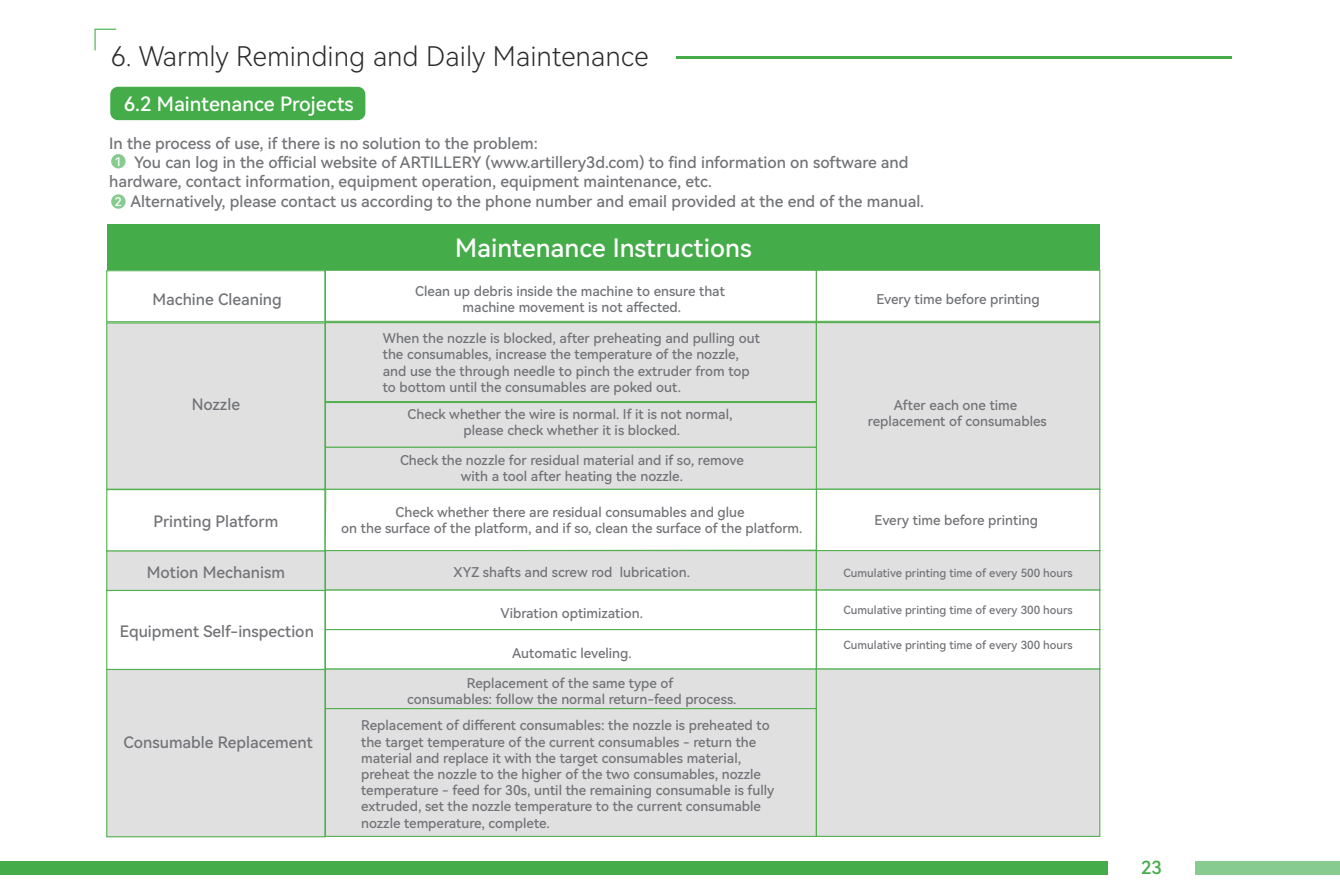
<style>
.page{position:relative;width:1340px;height:893px;background:#fff}
.page>*{position:absolute;margin:0;border:0;box-sizing:border-box;transform-origin:0 0}
.t1{font:27px "Harmony OS Sans SC Light";color:#2a2b2b}
.t2{font:25.43px "Harmony OS Sans SC Medium";color:#fff}
.t3{font:19.8px "Harmony OS Sans SC Medium";color:#fff}
.t4{font:18px "Harmony OS Sans SC Medium";color:#727377}
.t5{font:18px "Harmony OS Sans SC Medium";color:#44ac48}
.t6{font:15.75px "Harmony OS Sans SC Medium";color:#727377}
.t7{font:13.5px/16.2px "Harmony OS Sans SC Medium";color:#727377;text-align:center}
.t8{font:11.92px "Harmony OS Sans SC Medium";color:#fff}
.t9{font:11.25px "Harmony OS Sans SC Medium";color:#727377}
</style>
<div class="page">
<div style="left:0;top:861px;width:1107px;height:13px;background:#44ac48"></div>
<div style="left:1215px;top:861px;width:124px;height:13px;background:#88cb91"></div>
<div style="left:1195px;top:861px;width:124px;height:13px;background:#88cb91"></div>
<div style="left:110px;top:87px;width:255px;height:33px;background:#44ac48;border-radius:8px"></div>
<div style="left:107px;top:224px;width:992px;height:46px;background:#44ac48"></div>
<div style="left:106px;top:270px;width:219px;height:52px;background:#fff;border:1px solid #53b050"></div>
<div style="left:325px;top:270px;width:492px;height:52px;background:#fff;border:1px solid #53b050"></div>
<div style="left:106px;top:322px;width:219px;height:168px;background:#e0e0e1;border:1px solid #53b050"></div>
<div style="left:325px;top:322px;width:492px;height:80px;background:#e0e0e1;border:1px solid #53b050"></div>
<div style="left:106px;top:489px;width:219px;height:63px;background:#fff;border:1px solid #53b050"></div>
<div style="left:106px;top:550px;width:219px;height:41px;background:#e0e0e1;border:1px solid #53b050"></div>
<div style="left:325px;top:550px;width:492px;height:41px;background:#e0e0e1;border:1px solid #53b050"></div>
<div style="left:325px;top:589px;width:492px;height:41px;background:#fff;border:1px solid #53b050"></div>
<div style="left:106px;top:590px;width:219px;height:80px;background:#fff;border:1px solid #53b050"></div>
<div style="left:325px;top:629px;width:492px;height:41px;background:#fff;border:1px solid #53b050"></div>
<div style="left:325px;top:668px;width:492px;height:41px;background:#e0e0e1;border:1px solid #53b050"></div>
<div style="left:106px;top:669px;width:219px;height:168px;background:#e0e0e1;border:1px solid #53b050"></div>
<div style="left:325px;top:708px;width:492px;height:129px;background:#e0e0e1;border:1px solid #53b050"></div>
<div style="left:815px;top:270px;width:285px;height:52px;background:#fff;border:1px solid #53b050"></div>
<div style="left:815px;top:322px;width:285px;height:168px;background:#e0e0e1;border:1px solid #53b050"></div>
<div style="left:815px;top:489px;width:285px;height:62px;background:#fff;border:1px solid #53b050"></div>
<div style="left:815px;top:550px;width:285px;height:41px;background:#e0e0e1;border:1px solid #53b050"></div>
<div style="left:815px;top:589px;width:285px;height:41px;background:#fff;border:1px solid #53b050"></div>
<div style="left:815px;top:629px;width:285px;height:41px;background:#fff;border:1px solid #53b050"></div>
<div style="left:815px;top:668px;width:285px;height:169px;background:#e0e0e1;border:1px solid #53b050"></div>
<div style="left:325px;top:447px;width:492px;height:43px;background:#e0e0e1;border:1px solid #53b050"></div>
<div style="left:325px;top:402px;width:492px;height:46px;background:#e0e0e1;border:1px solid #53b050"></div>
<div style="left:111px;top:154px;width:15px;height:14px;background:#88cb91;border-radius:50%"></div>
<div style="left:111px;top:194px;width:15px;height:15px;background:#88cb91;border-radius:50%"></div>
<hr style="left:675px;top:56px;width:556px;height:2px;background:#44ac48">
<svg style="left:94px;top:29px;width:22px;height:21px"></svg>
<h1 class="t1" style="left:111px;top:38px;width:539px">6. Warmly Reminding and Daily Maintenance</h1>
<h3 class="t3" style="left:124px;top:90px;width:231px">6.2 Maintenance Projects</h3>
<p class="t6" style="left:109px;top:132px;width:430px">In the process of use, if there is no solution to the problem:</p>
<p class="t6" style="left:134px;top:151px;width:776px">You can log in the official website of ARTILLERY (www.artillery3d.com) to find information on software and</p>
<p class="t6" style="left:109px;top:170px;width:604px">hardware, contact information, equipment operation, equipment maintenance, etc.</p>
<p class="t6" style="left:130px;top:190px;width:795px">Alternatively, please contact us according to the phone number and email provided at the end of the manual.</p>
<h2 class="t2" style="left:455px;top:230px;width:298px">Maintenance Instructions</h2>
<p class="t8" style="left:115px;top:153px;width:8px">1</p>
<p class="t8" style="left:115px;top:194px;width:8px">2</p>
<p class="t6" style="left:152px;top:289px;width:131px">Machine Cleaning</p>
<p class="t7" style="left:415px;top:283px;width:311px">Clean up debris inside the machine to ensure that machine movement is not affected.</p>
<p class="t6" style="left:192px;top:393px;width:50px">Nozzle</p>
<p class="t6" style="left:153px;top:510px;width:126px">Printing Platform</p>
<p class="t6" style="left:147px;top:561px;width:139px">Motion Mechanism</p>
<p class="t6" style="left:120px;top:620px;width:196px">Equipment Self-inspection</p>
<p class="t6" style="left:123px;top:731px;width:191px">Consumable Replacement</p>
<p class="t7" style="left:383px;top:330px;width:379px;text-align:left">When the nozzle is blocked, after preheating and pulling out the consumables, increase the temperature of the nozzle, and use the through needle to pinch the extruder from top to bottom until the consumables are poked out.</p>
<p class="t7" style="left:407px;top:406px;width:326px">Check whether the wire is normal. If it is not normal, please check whether it is blocked.</p>
<p class="t7" style="left:400px;top:451px;width:345px">Check the nozzle for residual material and if so, remove with a tool after heating the nozzle.</p>
<p class="t7" style="left:341px;top:504px;width:463px">Check whether there are residual consumables and glue<br>on the surface of the platform, and if so, clean the surface of the platform.</p>
<p class="t7" style="left:453px;top:563px;width:238px">XYZ shafts and screw rod lubrication.</p>
<p class="t7" style="left:500px;top:605px;width:144px">Vibration optimization.</p>
<p class="t7" style="left:512px;top:644px;width:121px">Automatic leveling.</p>
<h3 class="t4" style="left:382px;top:408px;width:379px">检查出丝是否正常，如不正常请排查是否堵头。</h3>
<p class="t7" style="left:407px;top:674px;width:331px">Replacement of the same type of<br>consumables: follow the normal return-feed process.</p>
<p class="t7" style="left:361px;top:717px;width:415px;text-align:left">Replacement of different consumables: the nozzle is preheated to the target temperature of the current consumables - return the material and replace it with the target consumables material, preheat the nozzle to the higher of the two consumables, nozzle temperature - feed for 30s, until the remaining consumable is fully extruded, set the nozzle temperature to the current consumable nozzle temperature, complete.</p>
<p class="t7" style="left:876px;top:291px;width:165px">Every time before printing</p>
<p class="t7" style="left:867px;top:396px;width:180px">After each one time replacement of consumables</p>
<p class="t7" style="left:874px;top:512px;width:165px">Every time before printing</p>
<p class="t9" style="left:843px;top:565px;width:231px">Cumulative printing time of every 500 hours</p>
<p class="t9" style="left:843px;top:602px;width:231px">Cumulative printing time of every 300 hours</p>
<p class="t9" style="left:843px;top:637px;width:231px">Cumulative printing time of every 300 hours</p>
<h3 class="t5" style="left:1141px;top:855px;width:22px">23</h3>
</div>
